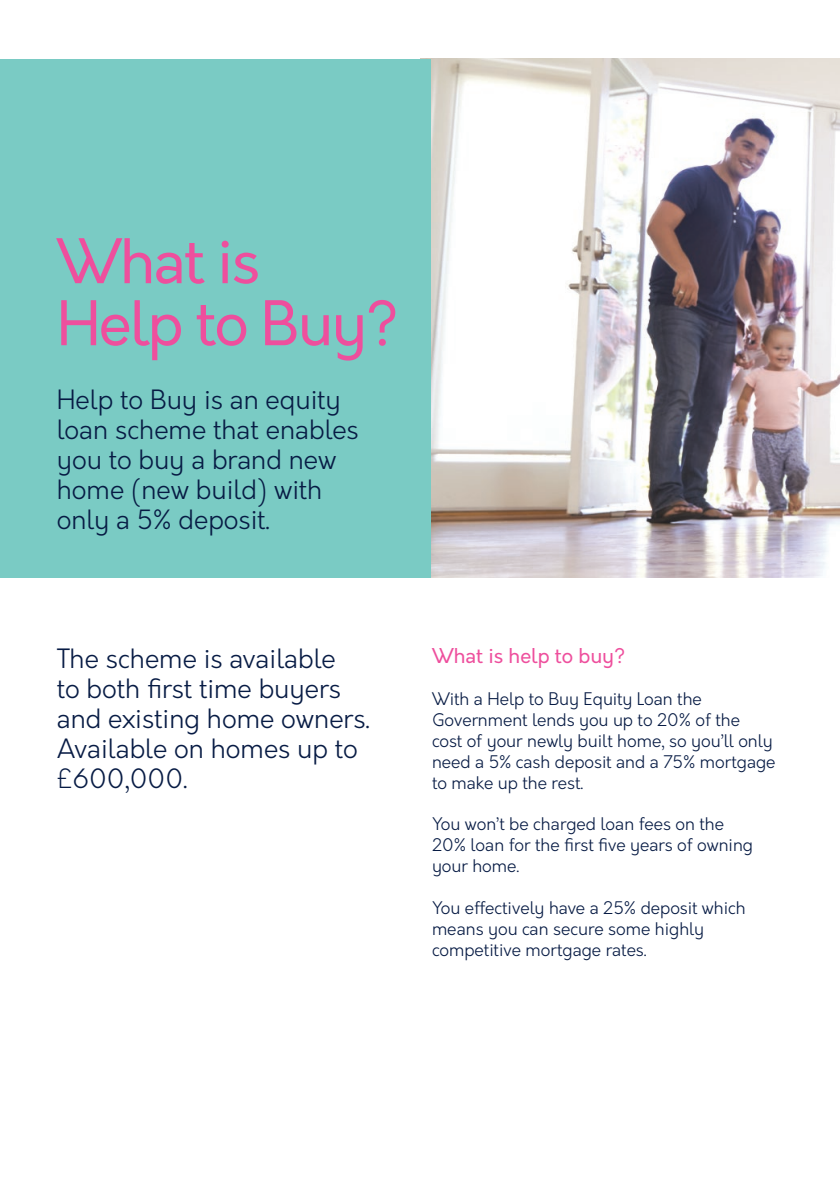
<style>
.page{position:relative;width:840px;height:1191px;background:#fff}
.page>*{position:absolute;margin:0;border:0;box-sizing:border-box;transform-origin:0 0}
.t1{font:60px/62px "Orkney";letter-spacing:-.03em;color:#ee4f9d}
.t2{font:300 26px/30px "Orkney";color:#071b44}
.t3{font:20px "Orkney";color:#ee4f9d}
.t4{font:300 17px/21px "Orkney";color:#071b44}
</style>
<div class="page">
<img style="left:430px;top:59px;width:409px;height:518px">
<div style="left:0;top:59px;width:430px;height:518px;background:#7acbc4"></div>
<h1 class="t1" style="left:57px;top:232px;width:343px">What is<br>Help to Buy?</h1>
<h2 class="t2" style="left:57px;top:385px;width:303px">Help to Buy is an equity loan scheme that enables you to buy a brand new home (new build) with only a 5% deposit.</h2>
<h2 class="t2" style="left:57px;top:644px;width:314px">The scheme is available<br>to both first time buyers and existing home owners.<br>Available on homes up to £600,000.</h2>
<p class="t3" style="left:432px;top:643px;width:195px">What is help to buy?</p>
<p class="t4" style="left:432px;top:689px;width:345px">With a Help to Buy Equity Loan the Government lends you up to 20% of the<br>cost of your newly built home, so you’ll only need a 5% cash deposit and a 75% mortgage to make up the rest.</p>
<p class="t4" style="left:432px;top:814px;width:322px">You won’t be charged loan fees on the<br>20% loan for the first five years of owning your home.</p>
<p class="t4" style="left:432px;top:897px;width:315px">You effectively have a 25% deposit which means you can secure some highly competitive mortgage rates.</p>
</div>
